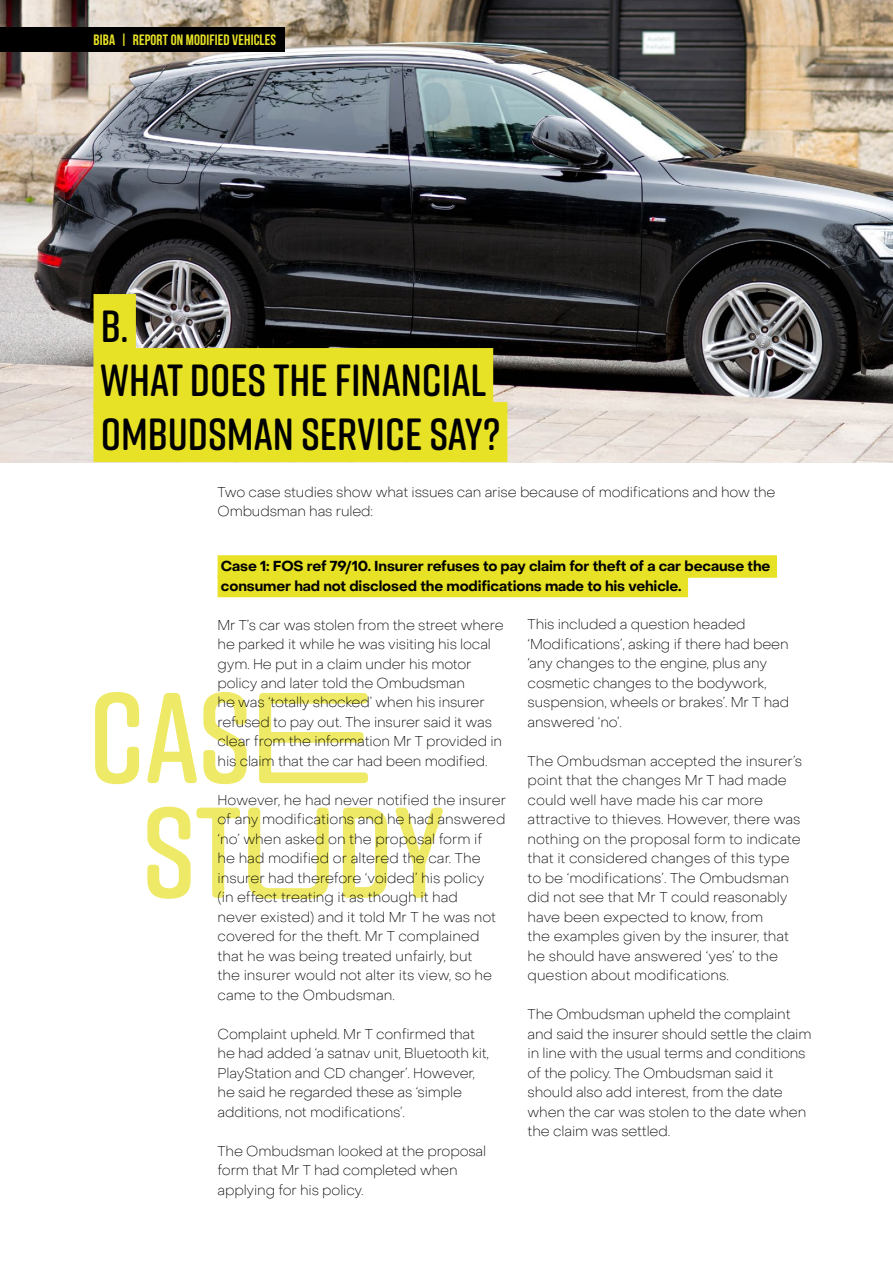
<style>
.page{position:relative;width:893px;height:1263px;background:#fff}
.page>*{position:absolute;margin:0;border:0;box-sizing:border-box;transform-origin:0 0}
.t1{font:600 45px/54px "Rift Soft";color:#000}
.t2{font:700 15px "Bebas Neue";letter-spacing:.01em;color:#e8e226}
.t3{font:100 14.25px/19.5px "Object Sans";letter-spacing:-.01em;color:#000}
.t4{font:700 14.25px/19.5px "Object Sans";letter-spacing:-.01em;color:#000}
</style>
<div class="page">
<img style="left:0;top:0;width:893px;height:462px">
<svg style="left:95px;top:692px;width:44px;height:92px"></svg>
<svg style="left:147px;top:693px;width:50px;height:90px"></svg>
<svg style="left:203px;top:692px;width:44px;height:92px"></svg>
<svg style="left:259px;top:693px;width:109px;height:90px"></svg>
<svg style="left:147px;top:807px;width:93px;height:92px"></svg>
<svg style="left:248px;top:808px;width:81px;height:91px"></svg>
<svg style="left:343px;top:808px;width:44px;height:90px"></svg>
<svg style="left:395px;top:808px;width:48px;height:90px"></svg>
<div style="left:94px;top:294px;width:42px;height:60px;background:#e8e226"></div>
<div style="left:94px;top:348px;width:399px;height:60px;background:#e8e226"></div>
<div style="left:94px;top:402px;width:413px;height:60px;background:#e8e226"></div>
<div style="left:218px;top:555px;width:559px;height:23px;background:#e8e226"></div>
<div style="left:218px;top:575px;width:470px;height:22px;background:#e8e226"></div>
<div style="left:0;top:28px;width:284px;height:24px;background:#000"></div>
<p class="t2" style="left:94px;top:32px;width:184px">BIBA | REPORT ON MODIFIED VEHICLES</p>
<h1 class="t1" style="left:100px;top:298px;width:401px">B.<br>WHAT DOES THE FINANCIAL<br>OMBUDSMAN SERVICE SAY?</h1>
<p class="t3" style="left:218px;top:482px;width:560px">Two case studies show what issues can arise because of modifications and how the<br>Ombudsman has ruled:</p>
<p class="t4" style="left:221px;top:556px;width:551px">Case 1: FOS ref 79/10. Insurer refuses to pay claim for theft of a car because the consumer had not disclosed the modifications made to his vehicle.</p>
<p class="t3" style="left:218px;top:615px;width:288px">Mr T’s car was stolen from the street where he parked it while he was visiting his local gym. He put in a claim under his motor policy and later told the Ombudsman<br>he was ‘totally shocked’ when his insurer refused to pay out. The insurer said it was clear from the information Mr T provided in his claim that the car had been modified.</p>
<p class="t3" style="left:218px;top:790px;width:290px">However, he had never notified the insurer of any modifications and he had answered ‘no’ when asked on the proposal form if<br>he had modified or altered the car. The insurer had therefore ‘voided’ his policy<br>(in effect treating it as though it had<br>never existed) and it told Mr T he was not covered for the theft. Mr T complained that he was being treated unfairly, but<br>the insurer would not alter its view, so he came to the Ombudsman.</p>
<p class="t3" style="left:218px;top:1024px;width:273px">Complaint upheld. Mr T confirmed that he had added ‘a satnav unit, Bluetooth kit, PlayStation and CD changer’. However, he said he regarded these as ‘simple additions, not modifications’.</p>
<p class="t3" style="left:218px;top:1141px;width:270px">The Ombudsman looked at the proposal form that Mr T had completed when applying for his policy.</p>
<p class="t3" style="left:528px;top:615px;width:263px">This included a question headed ‘Modifications’, asking if there had been ‘any changes to the engine, plus any cosmetic changes to the bodywork, suspension, wheels or brakes’. Mr T had answered ‘no’.</p>
<p class="t3" style="left:528px;top:751px;width:276px">The Ombudsman accepted the insurer’s point that the changes Mr T had made could well have made his car more attractive to thieves. However, there was nothing on the proposal form to indicate that it considered changes of this type to be ‘modifications’. The Ombudsman did not see that Mr T could reasonably have been expected to know, from<br>the examples given by the insurer, that he should have answered ‘yes’ to the question about modifications.</p>
<p class="t3" style="left:528px;top:1005px;width:285px">The Ombudsman upheld the complaint and said the insurer should settle the claim in line with the usual terms and conditions of the policy. The Ombudsman said it should also add interest, from the date when the car was stolen to the date when the claim was settled.</p>
</div>
